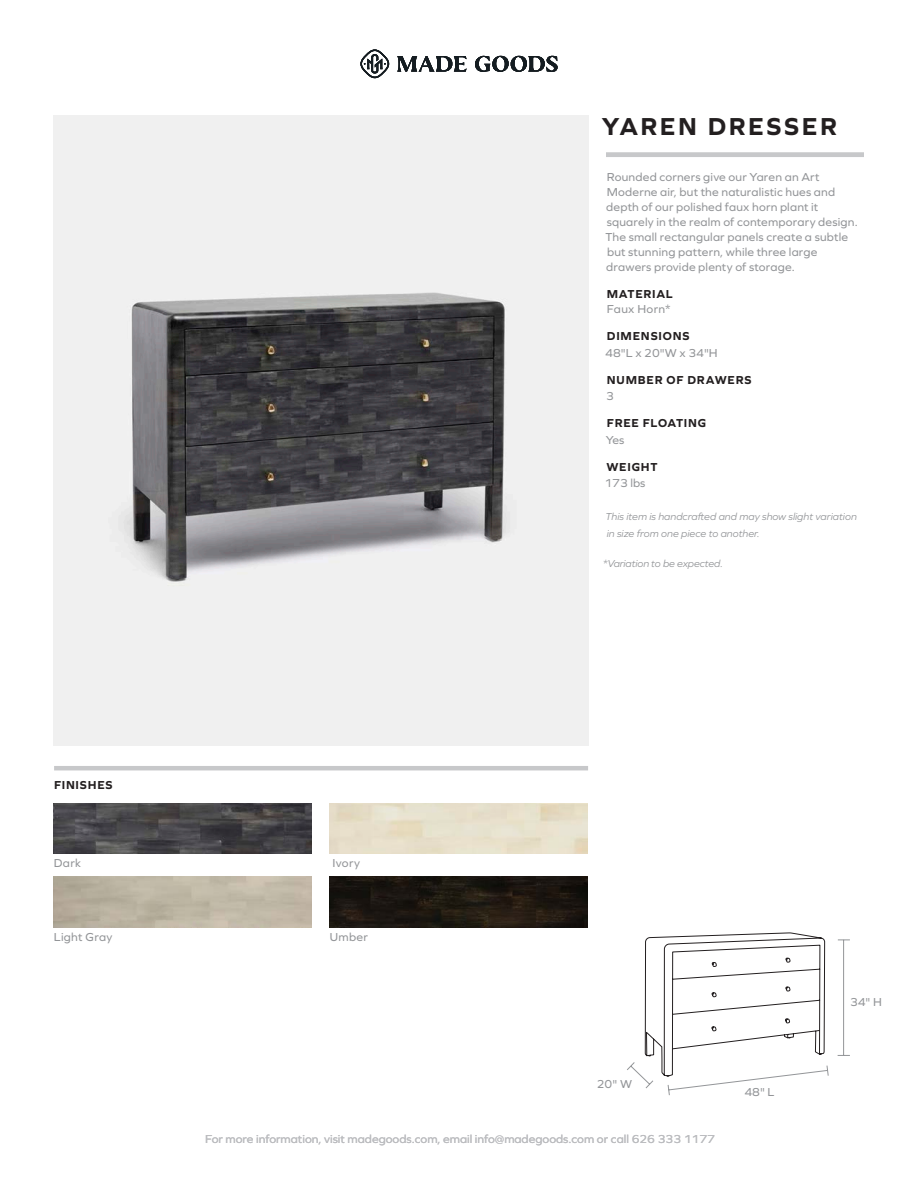
<style>
.page{position:relative;width:918px;height:1188px;background:#fff}
.page>*{position:absolute;margin:0;border:0;box-sizing:border-box;transform-origin:0 0}
.t1{font:700 25.5px "Graphie";letter-spacing:.1em;color:#231f20}
.t2{font:12px/15px "Graphie";letter-spacing:.015em;color:#939598}
.t3{font:12px "Graphie";color:#bcbdc0}
.t4{font:700 12px "Graphie";letter-spacing:.065em;color:#231f20}
.t5{font:italic 10.5px/16.5px "Graphie";color:#939598}
</style>
<div class="page">
<svg style="left:397px;top:56px;width:161px;height:16px"></svg>
<svg style="left:360px;top:50px;width:29px;height:28px"></svg>
<hr style="left:54px;top:766px;width:534px;height:4px;background:#c7c8ca">
<img style="left:54px;top:116px;width:534px;height:629px">
<svg style="left:825px;top:1065px;width:4px;height:11px"></svg>
<hr style="left:843px;top:940px;width:1px;height:115px;background:#939598">
<svg style="left:838px;top:1055px;width:12px;height:1px"></svg>
<svg style="left:627px;top:1062px;width:18px;height:19px"></svg>
<hr style="left:606px;top:153px;width:258px;height:4px;background:#c7c8ca">
<img style="left:54px;top:803px;width:258px;height:51px">
<img style="left:330px;top:877px;width:258px;height:50px">
<svg style="left:645px;top:152px;width:180px;height:944px"></svg>
<p class="t4" style="left:54px;top:778px;width:60px">FINISHES</p>
<p class="t2" style="left:54px;top:856px;width:29px">Dark</p>
<p class="t2" style="left:54px;top:929px;width:60px">Light Gray</p>
<p class="t2" style="left:333px;top:856px;width:29px">Ivory</p>
<p class="t2" style="left:330px;top:929px;width:40px">Umber</p>
<h1 class="t1" style="left:602px;top:111px;width:237px">YAREN DRESSER</h1>
<p class="t2" style="left:606px;top:169px;width:254px">Rounded corners give our Yaren an Art Moderne air, but the naturalistic hues and depth of our polished faux horn plant it squarely in the realm of contemporary design.<br>The small rectangular panels create a subtle but stunning pattern, while three large drawers provide plenty of storage.</p>
<p class="t4" style="left:607px;top:287px;width:67px">MATERIAL</p>
<p class="t2" style="left:607px;top:301px;width:65px">Faux Horn*</p>
<p class="t4" style="left:607px;top:329px;width:84px">DIMENSIONS</p>
<p class="t2" style="left:605px;top:345px;width:114px">48"L x 20"W x 34"H</p>
<p class="t4" style="left:607px;top:373px;width:146px">NUMBER OF DRAWERS</p>
<p class="t2" style="left:606px;top:388px;width:9px">3</p>
<p class="t4" style="left:607px;top:416px;width:101px">FREE FLOATING</p>
<p class="t2" style="left:606px;top:432px;width:20px">Yes</p>
<p class="t4" style="left:607px;top:460px;width:52px">WEIGHT</p>
<p class="t2" style="left:605px;top:475px;width:42px">173 lbs</p>
<p class="t5" style="left:606px;top:508px;width:253px">This item is handcrafted and may show slight variation in size from one piece to another.</p>
<p class="t5" style="left:603px;top:555px;width:122px">*Variation to be expected.</p>
<p class="t2" style="left:597px;top:1076px;width:37px">20" W</p>
<p class="t2" style="left:744px;top:1084px;width:32px">48" L</p>
<p class="t2" style="left:850px;top:994px;width:33px">34" H</p>
<p class="t3" style="left:205px;top:1132px;width:511px">For more information, visit madegoods.com, email info@madegoods.com or call 626 333 1177</p>
</div>
